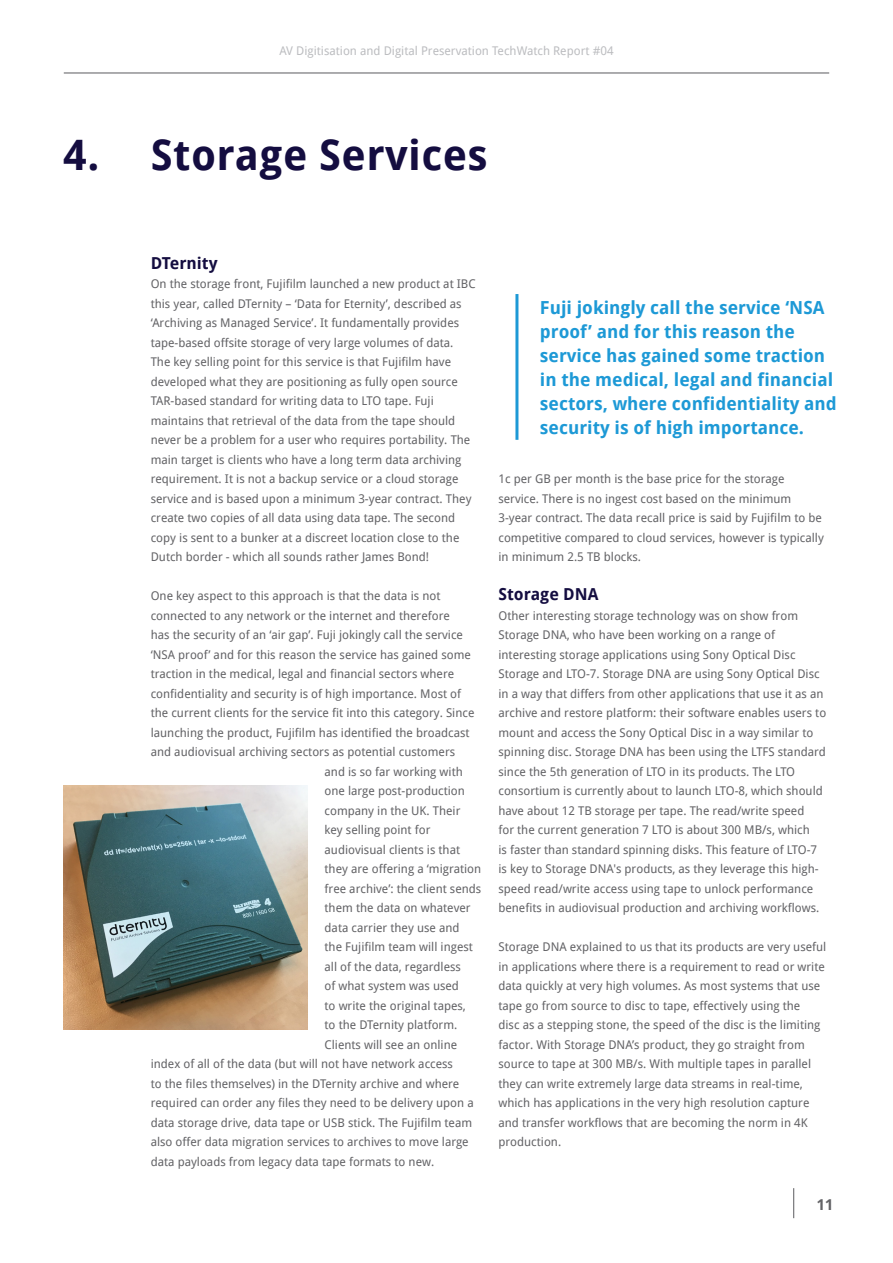
<style>
.page{position:relative;width:893px;height:1263px;background:#fff}
.page>*{position:absolute;margin:0;border:0;box-sizing:border-box;transform-origin:0 0}
.t1{font:700 42px "Droid Sans Pro";letter-spacing:.01em;color:#140d40}
.t2{font:700 18px/24px "Droid Sans Pro";color:#1d99d6}
.Subtitle{font:700 16.5px "Droid Sans Pro";color:#140d40}
.t3{font:700 15px "Droid Sans Pro";color:#636366}
.Platte_tekst{font:12px/19.5px "Droid Sans Pro";color:#636366}
.t4{font:12px "Droid Sans Pro";color:#bcbdc0}
</style>
<div class="page">
<hr style="left:64px;top:72px;width:765px;height:2px;background:#636366">
<hr style="left:793px;top:1188px;width:1px;height:30px;background:#636366">
<hr style="left:515px;top:294px;width:3px;height:146px;background:#1d99d6">
<img style="left:64px;top:786px;width:244px;height:244px">
<p class="t4" style="left:279px;top:42px;width:336px">AV Digitisation and Digital Preservation TechWatch Report #04</p>
<p class="t1" style="left:64px;top:125px;width:425px">4. Storage Services</p>
<p class="Subtitle" style="left:151px;top:251px;width:68px">DTernity</p>
<p class="Platte_tekst" style="left:151px;top:274px;width:326px">On the storage front, Fujifilm launched a new product at IBC this year, called DTernity – ‘Data for Eternity’, described as ‘Archiving as Managed Service’. It fundamentally provides tape-based offsite storage of very large volumes of data.<br>The key selling point for this service is that Fujifilm have developed what they are positioning as fully open source TAR-based standard for writing data to LTO tape. Fuji maintains that retrieval of the data from the tape should never be a problem for a user who requires portability. The main target is clients who have a long term data archiving requirement. It is not a backup service or a cloud storage service and is based upon a minimum 3-year contract. They create two copies of all data using data tape. The second copy is sent to a bunker at a discreet location close to the Dutch border - which all sounds rather James Bond!</p>
<p class="Platte_tekst" style="left:151px;top:586px;width:291px">One key aspect to this approach is that the data is not</p>
<p class="Platte_tekst" style="left:151px;top:605px;width:301px">connected to any network or the internet and therefore</p>
<p class="Platte_tekst" style="left:151px;top:625px;width:314px">has the security of an ‘air gap’. Fuji jokingly call the service</p>
<p class="Platte_tekst" style="left:151px;top:644px;width:322px">‘NSA proof’ and for this reason the service has gained some</p>
<p class="Platte_tekst" style="left:151px;top:664px;width:305px">traction in the medical, legal and financial sectors where</p>
<p class="Platte_tekst" style="left:151px;top:683px;width:312px">confidentiality and security is of high importance. Most of</p>
<p class="Platte_tekst" style="left:151px;top:703px;width:325px">the current clients for the service fit into this category. Since</p>
<p class="Platte_tekst" style="left:151px;top:722px;width:320px">launching the product, Fujifilm has identified the broadcast</p>
<p class="Platte_tekst" style="left:151px;top:742px;width:306px">and audiovisual archiving sectors as potential customers</p>
<p class="Platte_tekst" style="left:325px;top:761px;width:140px">and is so far working with</p>
<p class="Platte_tekst" style="left:325px;top:781px;width:142px">one large post-production</p>
<p class="Platte_tekst" style="left:325px;top:800px;width:137px">company in the UK. Their</p>
<p class="Platte_tekst" style="left:325px;top:820px;width:107px">key selling point for</p>
<p class="Platte_tekst" style="left:325px;top:839px;width:137px">audiovisual clients is that</p>
<p class="Platte_tekst" style="left:325px;top:859px;width:158px">they are offering a ‘migration</p>
<p class="Platte_tekst" style="left:325px;top:878px;width:158px">free archive’: the client sends</p>
<p class="Platte_tekst" style="left:325px;top:898px;width:148px">them the data on whatever</p>
<p class="Platte_tekst" style="left:325px;top:917px;width:136px">data carrier they use and</p>
<p class="Platte_tekst" style="left:325px;top:937px;width:150px">the Fujifilm team will ingest</p>
<p class="Platte_tekst" style="left:325px;top:956px;width:138px">all of the data, regardless</p>
<p class="Platte_tekst" style="left:325px;top:976px;width:136px">of what system was used</p>
<p class="Platte_tekst" style="left:325px;top:995px;width:143px">to write the original tapes,</p>
<p class="Platte_tekst" style="left:325px;top:1015px;width:134px">to the DTernity platform.</p>
<p class="Platte_tekst" style="left:325px;top:1034px;width:134px">Clients will see an online</p>
<p class="Platte_tekst" style="left:151px;top:1054px;width:304px">index of all of the data (but will not have network access</p>
<p class="Platte_tekst" style="left:151px;top:1073px;width:310px">to the files themselves) in the DTernity archive and where</p>
<p class="Platte_tekst" style="left:151px;top:1093px;width:324px">required can order any files they need to be delivery upon a</p>
<p class="Platte_tekst" style="left:151px;top:1112px;width:323px">data storage drive, data tape or USB stick. The Fujifilm team</p>
<p class="Platte_tekst" style="left:151px;top:1132px;width:319px">also offer data migration services to archives to move large</p>
<p class="Platte_tekst" style="left:151px;top:1151px;width:285px">data payloads from legacy data tape formats to new.</p>
<p class="t2" style="left:540px;top:295px;width:298px">Fuji jokingly call the service ‘NSA proof’ and for this reason the service has gained some traction in the medical, legal and financial sectors, where confidentiality and security is of high importance.</p>
<p class="Platte_tekst" style="left:498px;top:469px;width:327px">1c per GB per month is the base price for the storage service. There is no ingest cost based on the minimum 3-year contract. The data recall price is said by Fujifilm to be competitive compared to cloud services, however is typically in minimum 2.5 TB blocks.</p>
<p class="Subtitle" style="left:498px;top:582px;width:102px">Storage DNA</p>
<p class="Platte_tekst" style="left:498px;top:605px;width:329px">Other interesting storage technology was on show from Storage DNA, who have been working on a range of interesting storage applications using Sony Optical Disc Storage and LTO-7. Storage DNA are using Sony Optical Disc in a way that differs from other applications that use it as an archive and restore platform: their software enables users to mount and access the Sony Optical Disc in a way similar to spinning disc. Storage DNA has been using the LTFS standard since the 5th generation of LTO in its products. The LTO consortium is currently about to launch LTO-8, which should have about 12 TB storage per tape. The read/write speed<br>for the current generation 7 LTO is about 300 MB/s, which<br>is faster than standard spinning disks. This feature of LTO-7 is key to Storage DNA's products, as they leverage this high&shy;speed read/write access using tape to unlock performance benefits in audiovisual production and archiving workflows.</p>
<p class="Platte_tekst" style="left:498px;top:937px;width:329px">Storage DNA explained to us that its products are very useful in applications where there is a requirement to read or write data quickly at very high volumes. As most systems that use tape go from source to disc to tape, effectively using the<br>disc as a stepping stone, the speed of the disc is the limiting factor. With Storage DNA’s product, they go straight from source to tape at 300 MB/s. With multiple tapes in parallel they can write extremely large data streams in real-time, which has applications in the very high resolution capture and transfer workflows that are becoming the norm in 4K production.</p>
<p class="t3" style="left:817px;top:1193px;width:18px">11</p>
</div>
